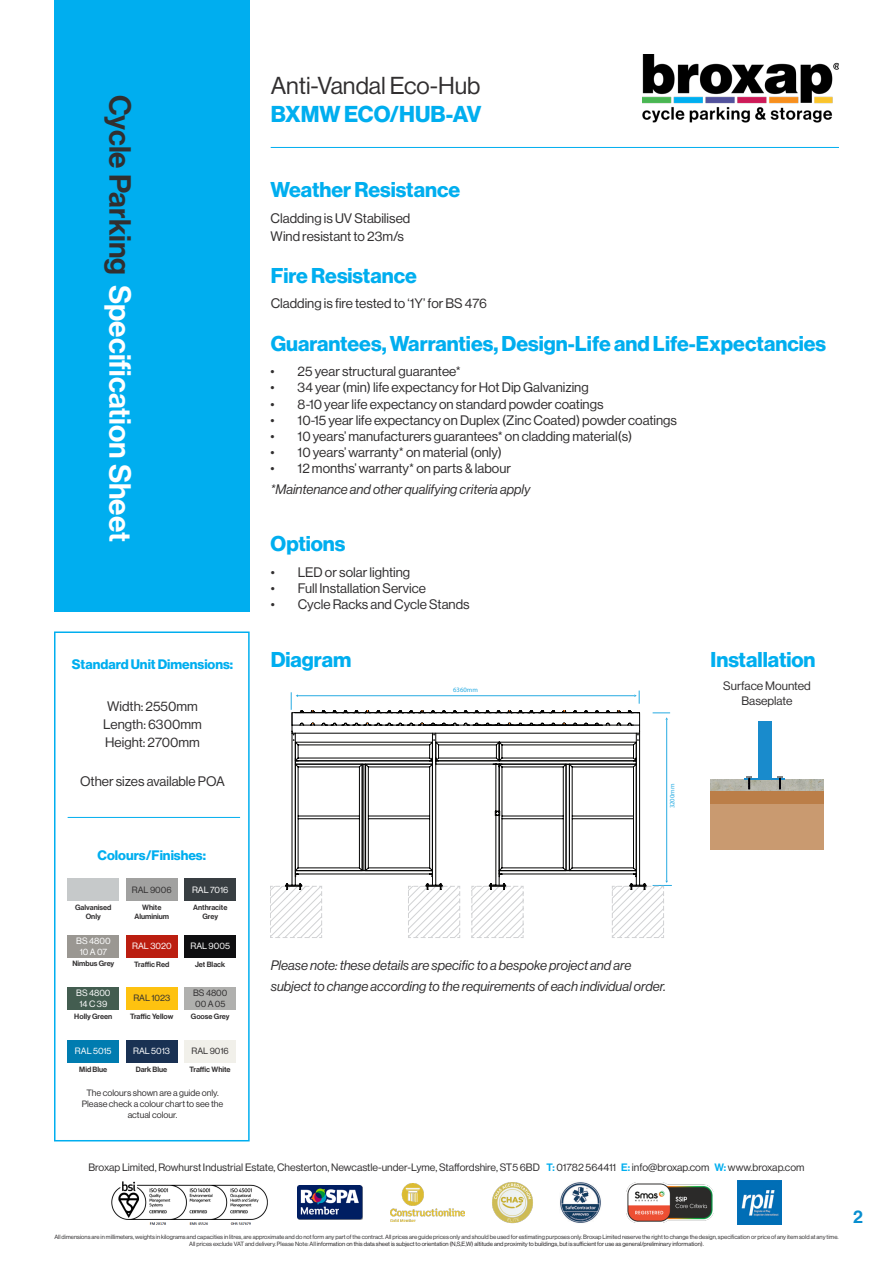
<style>
.page{position:relative;width:893px;height:1263px;background:#fff}
.page>*{position:absolute;margin:0;border:0;box-sizing:border-box;transform-origin:0 0}
.t1{font:30px "N Haas Grotesk DS Pro 65 Md";color:#fff}
.t2{font:24px "N Haas Grotesk DS Pro 55 Rg";color:#312f30}
.t3{font:22.5px "N Haas Grotesk DS Pro 75 Bd";color:#00aeef}
.t4{font:21px "N Haas Grotesk DS Pro 75 Bd";color:#00aeef}
.t5{font:18px "N Haas Grotesk DS Pro 65 Md";color:#088ecf}
.Body_Copy{font:13.5px "N Haas Grotesk DS Pro 55 Rg";color:#312f30}
.t6{font:13.5px "N Haas Grotesk DS Pro 56 It";color:#312f30}
.Bullet_Points{font:13.5px "N Haas Grotesk DS Pro 55 Rg";color:#312f30}
.t7{font:13.5px "N Haas Grotesk DS Pro 75 Bd";color:#00aeef}
.t8{font:12px "N Haas Grotesk DS Pro 55 Rg";color:#312f30}
.t9{font:10.5px "N Haas Grotesk DS Pro 55 Rg";color:#312f30}
.t10{font:9px "N Haas Grotesk DS Pro 55 Rg";color:#312f30}
.t11{font:9px "N Haas Grotesk DS Pro 55 Rg";color:#fff}
.t12{font:7.5px/9px "N Haas Grotesk DS Pro 65 Md";color:#312f30;text-align:center}
.t13{font:6.6px "N Haas Grotesk DS Pro 55 Rg";color:#27abe2}
.t14{font:6px/7.2px "N Haas Grotesk DS Pro 55 Rg";color:#312f30;text-align:center}
.s1{color:#312f30}
.s2{font-family:"N Haas Grotesk DS Pro 65 Md";color:#00aeef}
.s3{color:#231f20}
</style>
<div class="page">
<img style="left:297px;top:1185px;width:66px;height:34px">
<img style="left:391px;top:1184px;width:73px;height:37px">
<img style="left:112px;top:1181px;width:156px;height:44px">
<img style="left:560px;top:1182px;width:41px;height:41px">
<img style="left:492px;top:1182px;width:41px;height:41px">
<img style="left:626px;top:1182px;width:87px;height:40px">
<img style="left:738px;top:1181px;width:43px;height:43px">
<div style="left:54px;top:0;width:196px;height:612px;background:#00aeef"></div>
<img style="left:642px;top:54px;width:197px;height:69px">
<hr style="left:271px;top:147px;width:568px;height:1px;background:#00aeef">
<svg style="left:711px;top:780px;width:113px;height:11px"></svg>
<div style="left:711px;top:804px;width:113px;height:45px;background:#c99a70"></div>
<div style="left:711px;top:791px;width:113px;height:13px;background:#bb7e48"></div>
<div style="left:758px;top:721px;width:13px;height:59px;background:#198bcc"></div>
<hr style="left:744px;top:778px;width:41px;height:2px;background:#198bcc">
<svg style="left:777px;top:776px;width:6px;height:14px"></svg>
<svg style="left:747px;top:776px;width:5px;height:14px"></svg>
<div style="left:54px;top:631px;width:196px;height:510px;border:2px solid #00aeef"></div>
<hr style="left:68px;top:817px;width:172px;height:1px;background:#00aeef">
<div style="left:68px;top:879px;width:51px;height:22px;background:#c6c9ca"></div>
<div style="left:126px;top:879px;width:51px;height:22px;background:#a1a1a0"></div>
<div style="left:184px;top:879px;width:52px;height:22px;background:#383e42"></div>
<div style="left:68px;top:935px;width:51px;height:22px;background:#9a9792"></div>
<div style="left:126px;top:935px;width:52px;height:22px;background:#bb1e10"></div>
<div style="left:185px;top:935px;width:51px;height:22px;background:#0e0e10"></div>
<div style="left:68px;top:987px;width:51px;height:23px;background:#435d50"></div>
<div style="left:126px;top:987px;width:52px;height:23px;background:#fec210"></div>
<div style="left:185px;top:987px;width:51px;height:23px;background:#b0b0ae"></div>
<div style="left:68px;top:1040px;width:51px;height:22px;background:#007cb0"></div>
<div style="left:126px;top:1040px;width:51px;height:22px;background:#193153"></div>
<div style="left:184px;top:1040px;width:52px;height:22px;background:#f1f0ea"></div>
<svg style="left:653px;top:712px;width:17px;height:8px"></svg>
<hr style="left:666px;top:720px;width:1px;height:161px;background:#27abe2">
<svg style="left:291px;top:692px;width:7px;height:18px"></svg>
<svg style="left:634px;top:690px;width:6px;height:14px"></svg>
<hr style="left:298px;top:695px;width:336px;height:1px;background:#27abe2">
<svg style="left:270px;top:886px;width:52px;height:52px"></svg>
<svg style="left:408px;top:890px;width:52px;height:48px"></svg>
<svg style="left:472px;top:890px;width:52px;height:48px"></svg>
<svg style="left:612px;top:881px;width:60px;height:57px"></svg>
<svg style="left:310px;top:710px;width:322px;height:2px"></svg>
<svg style="left:286px;top:712px;width:359px;height:178px"></svg>
<h1 class="t1" style="left:137px;top:95px;width:448px;rotate:90deg"><span class="s1">Cycle Parking</span> Specification Sheet</h1>
<p class="t7" style="left:72px;top:657px;width:163px">Standard Unit Dimensions:</p>
<p class="Body_Copy" style="left:107px;top:699px;width:92px">Width: 2550mm</p>
<p class="Body_Copy" style="left:103px;top:717px;width:100px">Length: 6300mm</p>
<p class="Body_Copy" style="left:105px;top:735px;width:96px">Height: 2700mm</p>
<p class="Body_Copy" style="left:80px;top:774px;width:146px">Other sizes available POA</p>
<p class="t7" style="left:98px;top:847px;width:110px">Colours/Finishes:</p>
<p class="t10" style="left:132px;top:884px;width:41px">RAL 9006</p>
<p class="t11" style="left:192px;top:884px;width:38px">RAL 7016</p>
<p class="t12" style="left:75px;top:903px;width:38px">Galvanised<br>Only</p>
<p class="t12" style="left:142px;top:903px;width:21px">White</p>
<p class="t12" style="left:134px;top:912px;width:36px">Aluminium</p>
<p class="t12" style="left:193px;top:903px;width:36px">Anthracite</p>
<p class="t12" style="left:202px;top:912px;width:17px">Grey</p>
<p class="t11" style="left:76px;top:936px;width:36px">BS 4800</p>
<p class="t11" style="left:80px;top:946px;width:29px">10 A 07</p>
<p class="t11" style="left:132px;top:941px;width:41px">RAL 3020</p>
<p class="t11" style="left:190px;top:941px;width:41px">RAL 9005</p>
<p class="t12" style="left:72px;top:959px;width:44px">Nimbus Grey</p>
<p class="t12" style="left:134px;top:959px;width:37px">Traffic Red</p>
<p class="t12" style="left:195px;top:959px;width:32px">Jet Black</p>
<p class="t11" style="left:76px;top:988px;width:36px">BS 4800</p>
<p class="t11" style="left:79px;top:999px;width:29px">14 C 39</p>
<p class="t12" style="left:74px;top:1012px;width:40px">Holly Green</p>
<p class="t11" style="left:75px;top:1045px;width:38px">RAL 5015</p>
<p class="t12" style="left:79px;top:1064px;width:30px">Mid Blue</p>
<p class="t10" style="left:193px;top:988px;width:36px">BS 4800</p>
<p class="t10" style="left:195px;top:999px;width:32px">00 A 05</p>
<p class="t10" style="left:133px;top:993px;width:38px">RAL 1023</p>
<p class="t12" style="left:130px;top:1012px;width:45px">Traffic Yellow</p>
<p class="t12" style="left:191px;top:1012px;width:40px">Goose Grey</p>
<p class="t11" style="left:133px;top:1045px;width:38px">RAL 5013</p>
<p class="t12" style="left:136px;top:1064px;width:33px">Dark Blue</p>
<p class="t10" style="left:192px;top:1045px;width:39px">RAL 9016</p>
<p class="t12" style="left:189px;top:1064px;width:43px">Traffic White</p>
<p class="t10" style="left:86px;top:1088px;width:134px">The colours shown are a guide only.</p>
<p class="t10" style="left:82px;top:1098px;width:143px">Please check a colour chart to see the</p>
<p class="t10" style="left:128px;top:1109px;width:51px">actual colour.</p>
<p class="t2" style="left:271px;top:72px;width:211px">Anti-Vandal Eco-Hub</p>
<p class="t3" style="left:271px;top:101px;width:212px">BXMW ECO/HUB-AV</p>
<p class="t4" style="left:271px;top:177px;width:191px">Weather Resistance</p>
<p class="Bullet_Points" style="left:271px;top:210px;width:141px">Cladding is UV Stabilised</p>
<p class="Bullet_Points" style="left:271px;top:228px;width:135px">Wind resistant to 23m/s</p>
<p class="t4" style="left:271px;top:264px;width:148px">Fire Resistance</p>
<p class="Body_Copy" style="left:271px;top:295px;width:218px">Cladding is fire tested to ‘1Y’ for BS 476</p>
<p class="t4" style="left:271px;top:331px;width:557px">Guarantees, Warranties, Design-Life and Life-Expectancies</p>
<p class="Body_Copy" style="left:271px;top:364px;width:192px">• 25 year structural guarantee*</p>
<p class="Body_Copy" style="left:271px;top:380px;width:320px">• 34 year (min) life expectancy for Hot Dip Galvanizing</p>
<p class="Body_Copy" style="left:271px;top:396px;width:334px">• 8-10 year life expectancy on standard powder coatings</p>
<p class="Body_Copy" style="left:271px;top:412px;width:408px">• 10-15 year life expectancy on Duplex (Zinc Coated) powder coatings</p>
<p class="Body_Copy" style="left:271px;top:429px;width:363px">• 10 years’ manufacturers guarantees* on cladding material(s)</p>
<p class="Body_Copy" style="left:271px;top:445px;width:233px">• 10 years’ warranty* on material (only)</p>
<p class="Body_Copy" style="left:271px;top:461px;width:242px">• 12 months’ warranty* on parts &amp; labour</p>
<p class="t6" style="left:271px;top:482px;width:261px">*Maintenance and other qualifying criteria apply</p>
<p class="t4" style="left:271px;top:531px;width:76px">Options</p>
<p class="Body_Copy" style="left:271px;top:564px;width:141px">• LED or solar lighting</p>
<p class="Body_Copy" style="left:271px;top:580px;width:157px">• Full Installation Service</p>
<p class="Body_Copy" style="left:271px;top:597px;width:200px">• Cycle Racks and Cycle Stands</p>
<p class="t4" style="left:271px;top:647px;width:82px">Diagram</p>
<p class="t4" style="left:711px;top:647px;width:106px">Installation</p>
<p class="t13" style="left:453px;top:686px;width:26px">6360mm</p>
<p class="t13" style="left:668px;top:808px;width:26px;rotate:-90deg">3200mm</p>
<p class="t8" style="left:723px;top:679px;width:89px">Surface Mounted</p>
<p class="t8" style="left:741px;top:694px;width:53px">Baseplate</p>
<p class="t6" style="left:271px;top:957px;width:362px">Please note: these details are specific to a bespoke project and are</p>
<p class="t6" style="left:271px;top:978px;width:397px">subject to change according to the requirements of each individual order.</p>
<h3 class="t9" style="left:88px;top:1161px;width:717px">Broxap Limited, Rowhurst Industrial Estate, Chesterton, Newcastle-under-Lyme, Staffordshire, ST5 6BD <span class="s2">T:</span> 01782 564411 <span class="s2">E:</span> info@broxap.com <span class="s2">W:</span> www.broxap.com</h3>
<p class="t14" style="left:54px;top:1233px;width:786px">All dimensions are in millimeters, weights in kilograms and capacities in litres, are approximate and do not form any part of the contract. All prices are guide prices only and should be used for estimating purposes only. Broxap Limited reserve the right to change the design, specification or price of any item sold at any time.<br>All prices exclude VAT and delivery. Please Note: All <span class="s3">information on this data sheet is subject to orientation (N,S,E,W) altitude and proximity to buildings, but is sufficient for use as general/preliminary information).</span></p>
<p class="t5" style="left:853px;top:1206px;width:11px">2</p>
</div>
